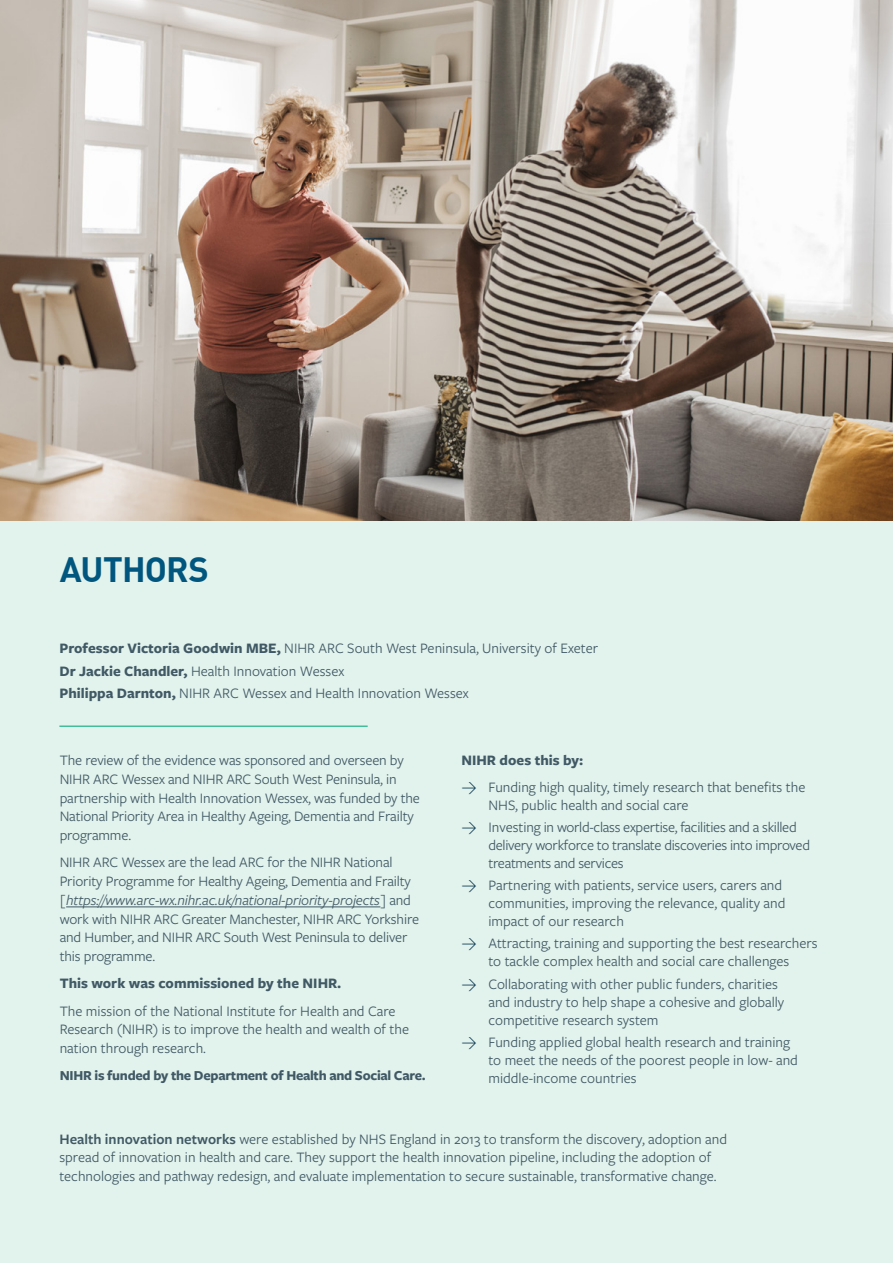
<style>
.page{position:relative;width:893px;height:1263px;background:#fff}
.page>*{position:absolute;margin:0;border:0;box-sizing:border-box;transform-origin:0 0}
.Heading_-_Blue{font:700 34.5px "DINOT";letter-spacing:-.025em;color:#00567e}
.arrow{font:15px/18.8px "Freight Sans Pro";color:#405965}
.Body{font:15px "Freight Sans Pro";color:#405965}
.arrow-2{font:15px/18px "Freight Sans Pro";letter-spacing:-.02em;color:#405965}
.t1{font:700 15px "Freight Sans Pro";color:#405965}
.t2{font:700 14.25px "Freight Sans Pro";letter-spacing:-.02em;color:#405965}
.s1{font-weight:700}
.s2{font-style:italic}
.s3{font-family:"DINOT";font-weight:300;color:#01304a}
.s4{font-weight:600}
</style>
<div class="page">
<div style="left:0;top:504px;width:893px;height:759px;background:#e2f2ec"></div>
<img style="left:0;top:0;width:893px;height:521px">
<hr style="left:59px;top:725px;width:309px;height:2px;background:#45bc9a">
<hr style="left:66px;top:907px;width:314px;height:1px;background:#405965">
<h2 class="Heading_-_Blue" style="left:60px;top:542px;width:150px">AUTHORS</h2>
<p class="Body" style="left:59px;top:638px;width:540px"><span class="s1">Professor Victoria Goodwin MBE,</span> NIHR ARC South West Peninsula, University of Exeter</p>
<p class="Body" style="left:59px;top:661px;width:286px"><span class="s1">Dr Jackie Chandler,</span> Health Innovation Wessex</p>
<p class="Body" style="left:59px;top:683px;width:411px"><span class="s1">Philippa Darnton,</span> NIHR ARC Wessex and Health Innovation Wessex</p>
<p class="arrow" style="left:60px;top:750px;width:362px">The review of the evidence was sponsored and overseen by NIHR ARC Wessex and NIHR ARC South West Peninsula, in partnership with Health Innovation Wessex, was funded by the National Priority Area in Healthy Ageing, Dementia and Frailty programme.</p>
<p class="arrow" style="left:60px;top:852px;width:361px">NIHR ARC Wessex are the lead ARC for the NIHR National Priority Programme for Healthy Ageing, Dementia and Frailty <span class="s2">[https://www.arc-wx.nihr.ac.uk/national-priority-projects]</span> and work with NIHR ARC Greater Manchester, NIHR ARC Yorkshire and Humber, and NIHR ARC South West Peninsula to deliver this programme.</p>
<p class="t1" style="left:60px;top:973px;width:283px">This work was commissioned by the NIHR.</p>
<p class="arrow" style="left:60px;top:1001px;width:351px">The mission of the National Institute for Health and Care<br>Research (NIHR) is to improve the health and wealth of the nation through research.</p>
<p class="t2" style="left:60px;top:1066px;width:368px">NIHR is funded by the Department of Health and Social Care.</p>
<p class="t1" style="left:461px;top:750px;width:123px">NIHR does this by:</p>
<p class="arrow" style="left:488px;top:777px;width:318px;line-height:18px;text-indent:-27px"><span class="s3">→</span> Funding high quality, timely research that benefits the<br>NHS, public health and social care</p>
<p class="arrow-2" style="left:488px;top:817px;width:323px;text-indent:-27px"><span class="s3">→</span> Investing in world-class expertise, facilities and a skilled delivery workforce to translate discoveries into improved treatments and services</p>
<p class="arrow" style="left:488px;top:876px;width:298px;line-height:18px;text-indent:-27px"><span class="s3">→</span> Partnering with patients, service users, carers and communities, improving the relevance, quality and impact of our research</p>
<p class="arrow" style="left:461px;top:934px;width:358px;line-height:18px;text-align:center"><span class="s3">→</span> Attracting, training and supporting the best researchers to tackle complex health and social care challenges</p>
<p class="arrow" style="left:488px;top:974px;width:297px;line-height:18px;text-indent:-27px"><span class="s3">→</span> Collaborating with other public funders, charities and industry to help shape a cohesive and globally competitive research system</p>
<p class="arrow" style="left:488px;top:1032px;width:311px;line-height:18px;text-indent:-27px"><span class="s3">→</span> Funding applied global health research and training to meet the needs of the poorest people in low- and middle-income countries</p>
<p class="arrow" style="left:59px;top:1129px;width:669px"><span class="s4">Health innovation networks</span> were established by NHS England in 2013 to transform the discovery, adoption and spread of innovation in health and care. They support the health innovation pipeline, including the adoption of technologies and pathway redesign, and evaluate implementation to secure sustainable, transformative change.</p>
</div>
